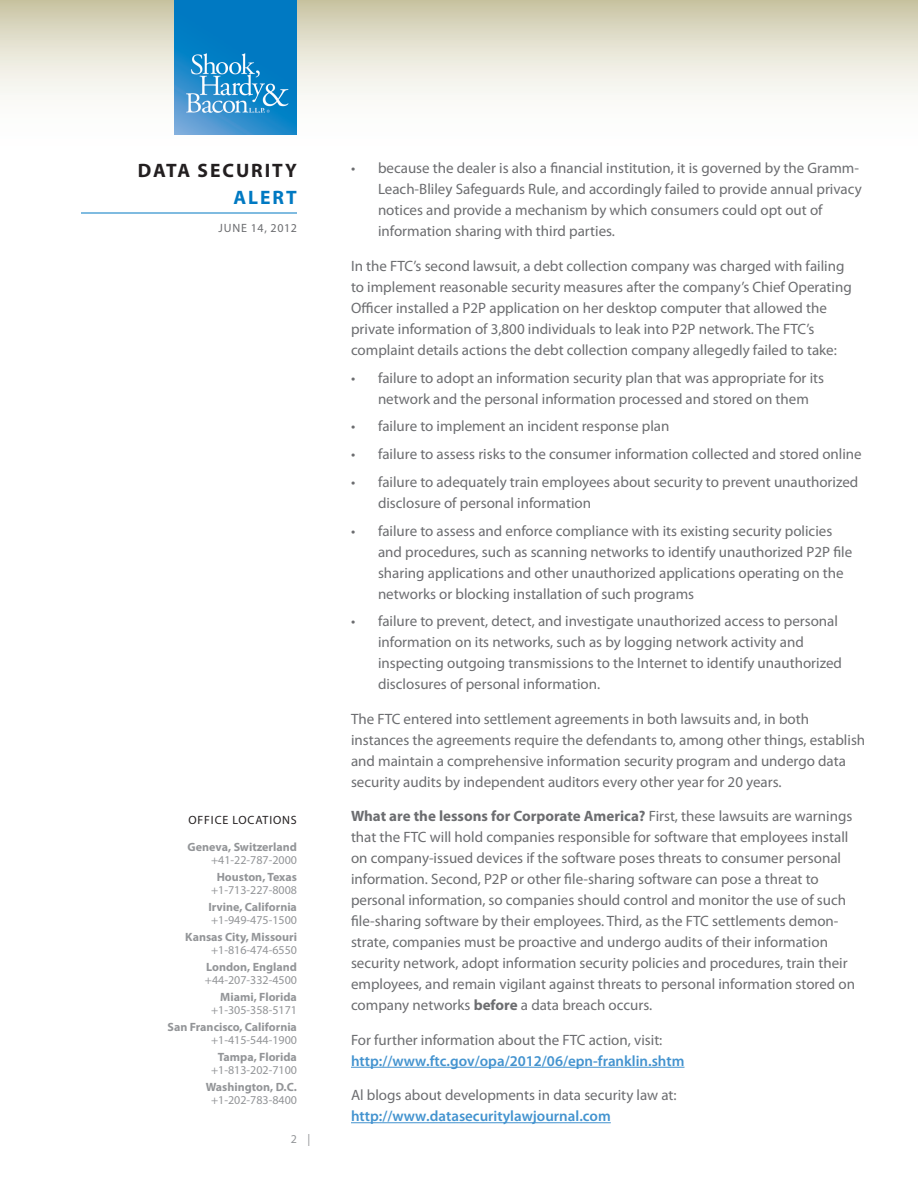
<style>
.page{position:relative;width:918px;height:1188px;background:#fff}
.page>*{position:absolute;margin:0;border:0;box-sizing:border-box;transform-origin:0 0}
.t1{font:700 19.5px/27px "Myriad Pro";letter-spacing:.1em;color:#231f20;text-align:right}
.Body{font:15px/21px "Myriad Pro";color:#6c6d70}
.Body-2{font:600 15px/21px "Myriad Pro";color:#4393cf}
.Body-3{font:700 12px/13.5px "Myriad Pro";color:#939598;text-align:right}
.Body-4{font:12px/13.5px "Myriad Pro";color:#939598;text-align:center}
.Body-5{font:12px "Myriad Pro";letter-spacing:.07em;color:#231f20}
.t2{font:12px "Myriad Pro";letter-spacing:.05em;color:#6c6d70}
.s1{color:#0079c2}
.s2{font-weight:400}
.s3{font-weight:700}
.s4{font-weight:400;color:#6c6d70}
.s5{font-weight:600;color:#4393cf}
</style>
<div class="page">
<svg style="left:0;top:0;width:918px;height:135px"></svg>
<hr style="left:81px;top:213px;width:216px;height:1px;background:#0079c2">
<img style="left:175px;top:0;width:122px;height:135px">
<hr style="left:351px;top:1067px;width:334px;height:1px;background:#4393cf">
<hr style="left:351px;top:1122px;width:260px;height:1px;background:#4393cf">
<p class="t1" style="left:138px;top:156px;width:161px">DATA SECURITY<br><span class="s1">ALERT</span></p>
<p class="t2" style="left:218px;top:221px;width:80px">JUNE 14, 2012</p>
<p class="Body-5" style="left:188px;top:812px;width:110px">OFFICE LOCATIONS</p>
<p class="Body-3" style="left:188px;top:840px;width:111px">Geneva, Switzerland <span class="s2">+41-22-787-2000</span></p>
<p class="Body-4" style="left:211px;top:870px;width:87px"><span class="s3">Houston, Texas </span>+1-713-227-8008</p>
<p class="Body-3" style="left:208px;top:900px;width:90px;text-align:left">Irvine, California <span class="s2">+1-949-475-1500</span></p>
<p class="Body-3" style="left:185px;top:930px;width:113px">Kansas City, Missouri <span class="s2">+1-816-474-6550</span></p>
<p class="Body-4" style="left:205px;top:960px;width:94px;text-align:left"><span class="s3">London, England </span>+44-207-332-4500</p>
<p class="Body-4" style="left:211px;top:990px;width:87px;text-align:right"><span class="s3">Miami, Florida </span>+1-305-358-5171</p>
<p class="Body-3" style="left:167px;top:1020px;width:131px">San Francisco, California <span class="s2">+1-415-544-1900</span></p>
<p class="Body-4" style="left:211px;top:1050px;width:87px"><span class="s3">Tampa, Florida </span>+1-813-202-7100</p>
<p class="Body-3" style="left:206px;top:1080px;width:93px;text-align:center">Washington, D.C. <span class="s2">+1-202-783-8400</span></p>
<p class="Body-4" style="left:291px;top:1132px;width:21px">2 |</p>
<p class="Body" style="left:378px;top:157px;width:485px;text-indent:-27px">• because the dealer is also a financial institution, it is governed by the Gramm-Leach-Bliley Safeguards Rule, and accordingly failed to provide annual privacy notices and provide a mechanism by which consumers could opt out of information sharing with third parties.</p>
<p class="Body" style="left:351px;top:255px;width:502px">In the FTC’s second lawsuit, a debt collection company was charged with failing to implement reasonable security measures after the company’s Chief Operating Officer installed a P2P application on her desktop computer that allowed the private information of 3,800 individuals to leak into P2P network. The FTC’s complaint details actions the debt collection company allegedly failed to take:</p>
<p class="Body" style="left:378px;top:367px;width:448px;text-indent:-27px">• failure to adopt an information security plan that was appropriate for its network and the personal information processed and stored on them</p>
<p class="Body" style="left:351px;top:415px;width:320px">• failure to implement an incident response plan</p>
<p class="Body" style="left:351px;top:443px;width:512px">• failure to assess risks to the consumer information collected and stored online</p>
<p class="Body" style="left:378px;top:471px;width:482px;text-indent:-27px">• failure to adequately train employees about security to prevent unauthorized disclosure of personal information</p>
<p class="Body" style="left:378px;top:520px;width:476px;text-indent:-27px">• failure to assess and enforce compliance with its existing security policies and procedures, such as scanning networks to identify unauthorized P2P file sharing applications and other unauthorized applications operating on the networks or blocking installation of such programs</p>
<p class="Body" style="left:378px;top:610px;width:466px;text-indent:-27px">• failure to prevent, detect, and investigate unauthorized access to personal information on its networks, such as by logging network activity and inspecting outgoing transmissions to the Internet to identify unauthorized disclosures of personal information.</p>
<p class="Body" style="left:351px;top:708px;width:516px">The FTC entered into settlement agreements in both lawsuits and, in both instances the agreements require the defendants to, among other things, establish and maintain a comprehensive information security program and undergo data security audits by independent auditors every other year for 20 years.</p>
<p class="Body" style="left:351px;top:805px;width:506px"><span class="s3">What are the lessons for Corporate America?</span> First, these lawsuits are warnings that the FTC will hold companies responsible for software that employees install on company-issued devices if the software poses threats to consumer personal information. Second, P2P or other file-sharing software can pose a threat to personal information, so companies should control and monitor the use of such file-sharing software by their employees. Third, as the FTC settlements demon&shy;strate, companies must be proactive and undergo audits of their information security network, adopt information security policies and procedures, train their employees, and remain vigilant against threats to personal information stored on company networks <span class="s3">before</span> a data breach occurs.</p>
<p class="Body-2" style="left:351px;top:1029px;width:335px"><span class="s4">For further information about the FTC action, visit: </span>http://www.ftc.gov/opa/2012/06/epn-franklin.shtm</p>
<p class="Body" style="left:351px;top:1084px;width:327px">Al blogs about developments in data security law at: <span class="s5">http://www.datasecuritylawjournal.com</span></p>
</div>
